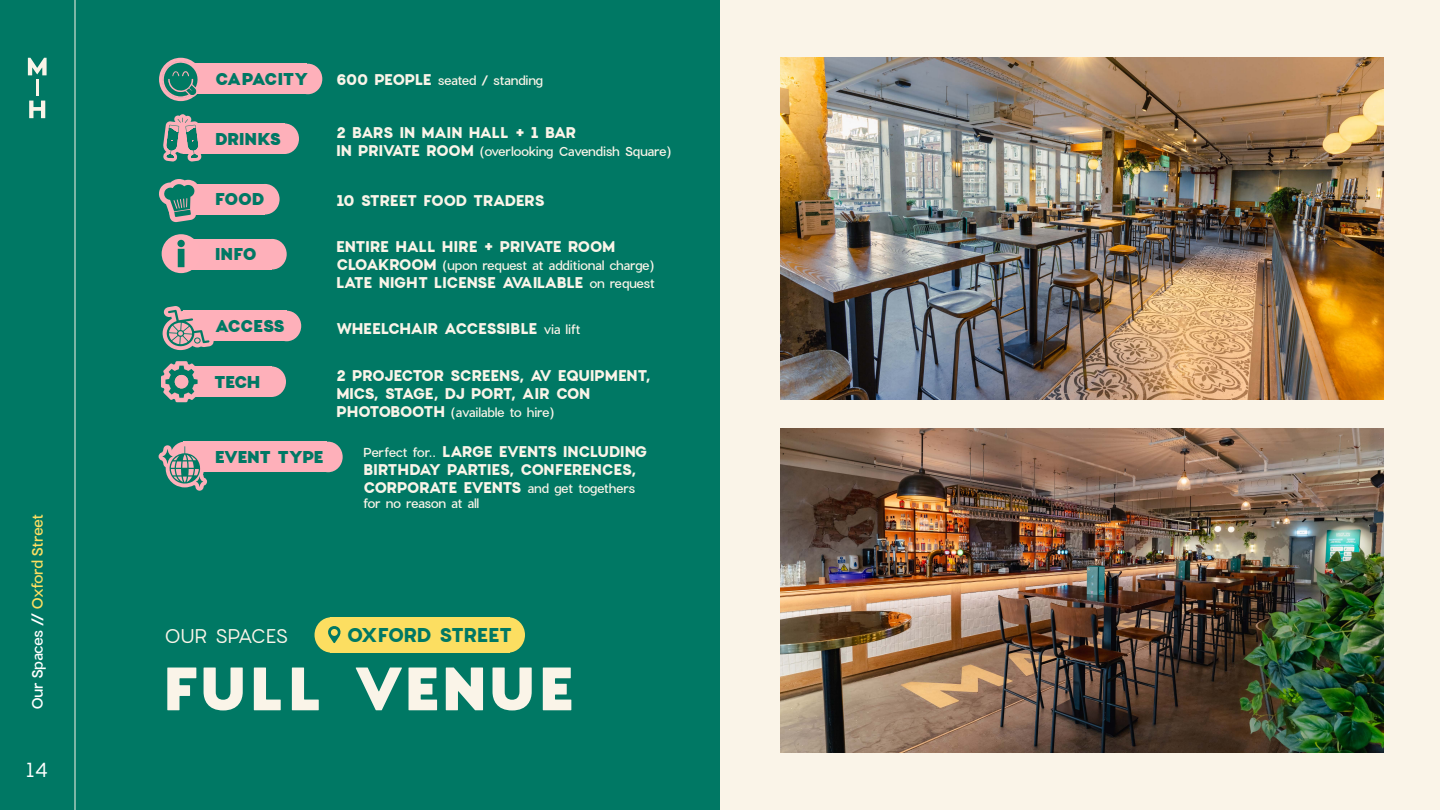
<style>
.page{position:relative;width:1440px;height:810px;background:#faf4e8}
.page>*{position:absolute;margin:0;border:0;box-sizing:border-box;transform-origin:0 0}
.t1{font:900 60px "Charlevoix Pro";letter-spacing:.01em;color:#faf4e8}
.t2{font:19.95px "Charlevoix Pro";color:#fff}
.t3{font:700 19.5px "Charlevoix Pro";letter-spacing:-.04em;color:#007864}
.t4{font:19.5px "Charlevoix Pro";letter-spacing:-.04em;color:#faf4e8}
.t5{font:900 16.8px "Charlevoix Pro";letter-spacing:-.05em;color:#007864}
.t6{font:900 16.8px "Charlevoix Pro";letter-spacing:-.015em;color:#007864}
.t7{font:700 15.15px/18.1px "Charlevoix Pro";letter-spacing:-.04em;color:#faf4e8}
.t8{font:500 15px "Charlevoix Pro";letter-spacing:-.035em;color:#fcde61}
.t9{font:500 12.75px "Charlevoix Pro";letter-spacing:-.02em;color:#faf4e8}
.s1{color:#fff}
.s2{font-weight:700;font-size:15.15px}
.s3{font-weight:500;font-size:12.75px}
</style>
<div class="page">
<div style="left:65px;top:0;width:655px;height:810px;background:#007864"></div>
<div style="left:0;top:0;width:75px;height:810px;background:#007864"></div>
<svg style="left:28px;top:58px;width:19px;height:60px"></svg>
<div style="left:270px;top:123px;width:29px;height:31px;background:#feb0ba;border-radius:50%"></div>
<div style="left:184px;top:123px;width:101px;height:31px;background:#feb0ba"></div>
<svg style="left:163px;top:114px;width:39px;height:48px"></svg>
<div style="left:251px;top:184px;width:29px;height:31px;background:#feb0ba;border-radius:50%"></div>
<div style="left:187px;top:184px;width:78px;height:31px;background:#feb0ba"></div>
<svg style="left:159px;top:179px;width:38px;height:43px"></svg>
<div style="left:293px;top:64px;width:29px;height:30px;background:#feb0ba;border-radius:50%"></div>
<div style="left:184px;top:64px;width:123px;height:30px;background:#feb0ba"></div>
<svg style="left:159px;top:57px;width:43px;height:44px"></svg>
<div style="left:314px;top:442px;width:29px;height:30px;background:#feb0ba;border-radius:50%"></div>
<div style="left:184px;top:442px;width:143px;height:30px;background:#feb0ba"></div>
<svg style="left:159px;top:442px;width:48px;height:49px"></svg>
<div style="left:272px;top:311px;width:29px;height:30px;background:#feb0ba;border-radius:50%"></div>
<div style="left:184px;top:311px;width:103px;height:30px;background:#feb0ba"></div>
<svg style="left:162px;top:306px;width:52px;height:44px"></svg>
<img style="left:780px;top:428px;width:603px;height:324px">
<div style="left:258px;top:239px;width:29px;height:30px;background:#feb0ba;border-radius:50%"></div>
<div style="left:184px;top:239px;width:88px;height:30px;background:#feb0ba"></div>
<div style="left:162px;top:234px;width:39px;height:39px;background:#ffb0ba;border-radius:50%"></div>
<svg style="left:177px;top:240px;width:8px;height:27px"></svg>
<img style="left:780px;top:58px;width:603px;height:341px">
<div style="left:315px;top:617px;width:33px;height:36px;background:#fcde61;border-radius:50%"></div>
<div style="left:491px;top:617px;width:34px;height:36px;background:#fcde61;border-radius:50%"></div>
<div style="left:330px;top:617px;width:179px;height:36px;background:#fcde61"></div>
<svg style="left:328px;top:626px;width:13px;height:17px"></svg>
<div style="left:257px;top:366px;width:29px;height:31px;background:#feb0ba;border-radius:50%"></div>
<div style="left:183px;top:366px;width:88px;height:31px;background:#feb0ba"></div>
<svg style="left:161px;top:361px;width:37px;height:41px"></svg>
<p class="t8" style="left:28px;top:710px;width:198px;rotate:-90deg"><span class="s1">Our Spaces //</span> Oxford Street</p>
<h2 class="t2" style="left:26px;top:758px;width:25px">14</h2>
<p class="t6" style="left:215px;top:67px;width:95px">CAPACITY</p>
<p class="t9" style="left:336px;top:72px;width:209px"><span class="s2">600 PEOPLE</span> seated / standing</p>
<p class="t5" style="left:215px;top:127px;width:68px">DRINKS</p>
<p class="t5" style="left:215px;top:188px;width:51px">FOOD</p>
<p class="t5" style="left:215px;top:243px;width:43px">INFO</p>
<p class="t5" style="left:215px;top:314px;width:71px">ACCESS</p>
<p class="t5" style="left:214px;top:370px;width:48px">TECH</p>
<p class="t5" style="left:215px;top:445px;width:110px">EVENT TYPE</p>
<p class="t7" style="left:336px;top:124px;width:242px">2 BARS IN MAIN HALL + 1 BAR</p>
<p class="t9" style="left:336px;top:143px;width:336px"><span class="s2">IN PRIVATE ROOM</span> (overlooking Cavendish Square)</p>
<p class="t7" style="left:336px;top:192px;width:210px">10 STREET FOOD TRADERS</p>
<p class="t7" style="left:336px;top:237px;width:281px">ENTIRE HALL HIRE + PRIVATE ROOM</p>
<p class="t9" style="left:336px;top:257px;width:319px"><span class="s2">CLOAKROOM</span> (upon request at additional charge)</p>
<p class="t7" style="left:336px;top:273px;width:320px">LATE NIGHT LICENSE AVAILABLE <span class="s3">on request</span></p>
<p class="t7" style="left:336px;top:319px;width:246px">WHEELCHAIR ACCESSIBLE <span class="s3">via lift</span></p>
<p class="t7" style="left:336px;top:366px;width:316px">2 PROJECTOR SCREENS, AV EQUIPMENT,<br>MICS, STAGE, DJ PORT, AIR CON</p>
<p class="t9" style="left:336px;top:404px;width:219px"><span class="s2">PHOTOBOOTH</span> (available to hire)</p>
<p class="t7" style="left:363px;top:442px;width:286px"><span class="s3">Perfect for..</span> LARGE EVENTS INCLUDING<br>BIRTHDAY PARTIES, CONFERENCES,<br>CORPORATE EVENTS <span class="s3">and get togethers</span></p>
<p class="t9" style="left:363px;top:495px;width:117px">for no reason at all</p>
<p class="t4" style="left:164px;top:623px;width:126px">OUR SPACES</p>
<p class="t3" style="left:346px;top:622px;width:167px">OXFORD STREET</p>
<h1 class="t1" style="left:162px;top:647px;width:414px">FULL VENUE</h1>
</div>
